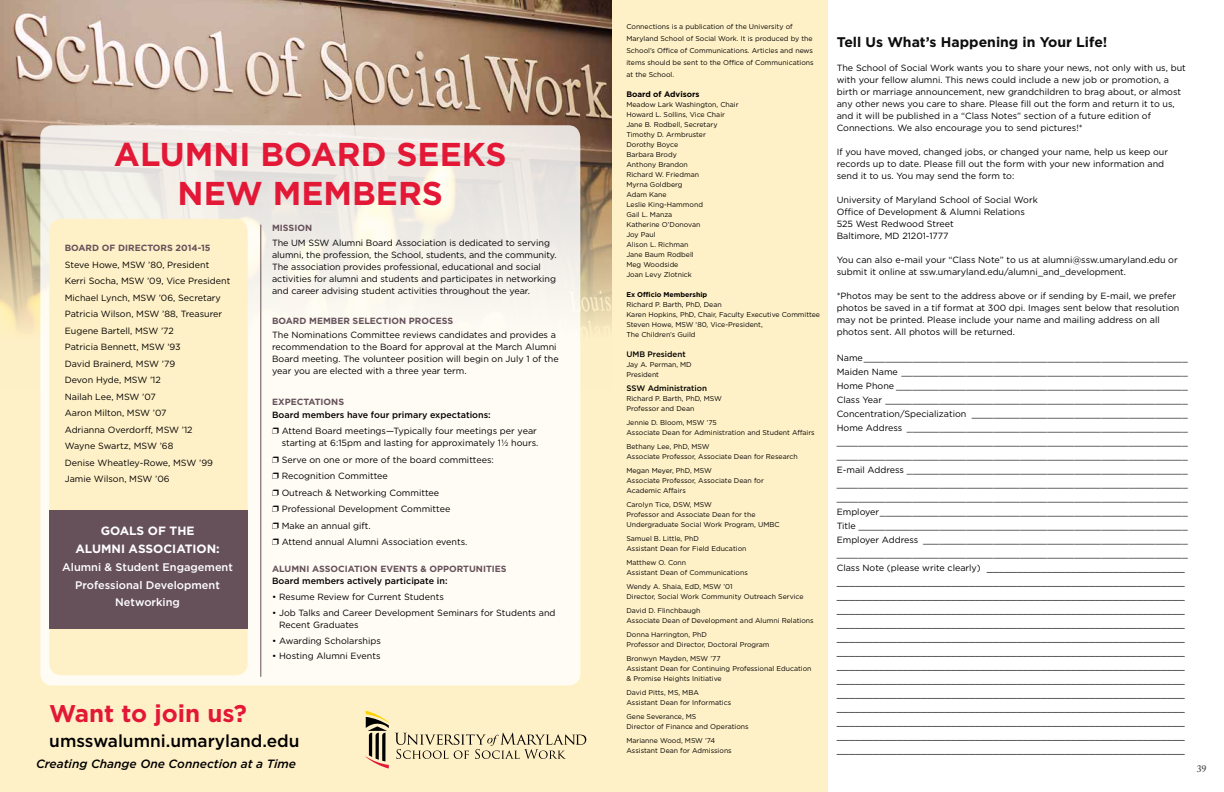
<style>
.page{position:relative;width:1224px;height:792px;background:#fff}
.page>*{position:absolute;margin:0;border:0;box-sizing:border-box;transform-origin:0 0}
.t1{font:700 33px/39.6px "Gotham";color:#e31837;text-align:center}
.t2{font:700 24.2px "Gotham";color:#e31837}
.t3{font:500 17.3px "Gotham";color:#000}
.t4{font:700 14px "Gotham";color:#0d0d0d}
.t5{font:italic 500 12px "Gotham";color:#000}
.t6{font:700 12px/18px "Gotham";color:#fff;text-align:center}
.t7{font:500 11px/17.7px "Gotham";color:#fff;text-align:center}
.t8{font:10px/14px "Gotham";color:#000;text-align:justify}
.t9{font:600 10px "Adobe Caslon Pro";color:#58595b}
.t10{font:9px/12px "Gotham";color:#000}
.t11{font:700 9px "Gotham";color:#66515b}
.t12{font:500 9px "Gotham";color:#000}
.t13{font:500 8px "Gotham";color:#000}
.t14{font:700 8px "Gotham";color:#000}
.t15{font:7px/10px "Gotham";color:#000}
.t16{font:700 7px "Gotham";color:#000}
.s1{font-weight:500}
.s2{font-size:9px}
</style>
<div class="page">
<div style="left:612px;top:0;width:216px;height:792px;background:#fff1c7"></div>
<div style="left:0;top:0;width:612px;height:792px;background:#fff1c7"></div>
<img style="left:0;top:0;width:612px;height:390px">
<svg style="left:395px;top:733px;width:191px;height:26px"></svg>
<svg style="left:366px;top:711px;width:23px;height:58px"></svg>
<svg style="left:40px;top:125px;width:540px;height:560px;background:#f9f6ef"></svg>
<hr style="left:260px;top:225px;width:1px;height:452px;background:#66515b">
<div style="left:49px;top:219px;width:199px;height:456px;background:#fff1c7;border-radius:12px"></div>
<div style="left:49px;top:510px;width:199px;height:119px;background:#66515b"></div>
<h1 class="t1" style="left:114px;top:134px;width:394px">ALUMNI BOARD SEEKS<br>NEW MEMBERS</h1>
<p class="t11" style="left:65px;top:242px;width:147px">BOARD OF DIRECTORS 2014-15</p>
<p class="t10" style="left:65px;top:256px;width:167px;line-height:16.5px">Steve Howe, MSW ’80, President<br>Kerri Socha, MSW ’09, Vice President<br>Michael Lynch, MSW ’06, Secretary<br>Patricia Wilson, MSW ’88, Treasurer<br>Eugene Bartell, MSW ’72<br>Patricia Bennett, MSW ’93<br>David Brainerd, MSW ’79<br>Devon Hyde, MSW ’12<br>Nailah Lee, MSW ’07<br>Aaron Milton, MSW ’07<br>Adrianna Overdorff, MSW ’12<br>Wayne Swartz, MSW ’68<br>Denise Wheatley-Rowe, MSW ’99<br>Jamie Wilson, MSW ’06</p>
<h3 class="t6" style="left:75px;top:522px;width:146px">GOALS OF THE<br>ALUMNI ASSOCIATION:</h3>
<p class="t7" style="left:62px;top:558px;width:172px">Alumni &amp; Student Engagement<br>Professional Development<br>Networking</p>
<p class="t11" style="left:272px;top:222px;width:42px">MISSION</p>
<p class="t10" style="left:272px;top:236px;width:286px">The UM SSW Alumni Board Association is dedicated to serving alumni, the profession, the School, students, and the community.<br>The association provides professional, educational and social activities for alumni and students and participates in networking and career advising student activities throughout the year.</p>
<p class="t11" style="left:272px;top:315px;width:183px">BOARD MEMBER SELECTION PROCESS</p>
<p class="t10" style="left:272px;top:329px;width:288px">The Nominations Committee reviews candidates and provides a recommendation to the Board for approval at the March Alumni Board meeting. The volunteer position will begin on July 1 of the year you are elected with a three year term.</p>
<p class="t11" style="left:272px;top:396px;width:73px">EXPECTATIONS</p>
<p class="t10" style="left:272px;top:406px;width:266px;line-height:16.5px"><span class="s1">Board members have four primary expectations:<br></span>❐ Attend Board meetings—Typically four meetings per year</p>
<p class="t10" style="left:272px;top:435px;width:268px;line-height:16.5px;text-indent:10px">starting at 6:15pm and lasting for approximately 1½ hours. ❐ Serve on one or more of the board committees:<br>❐ Recognition Committee<br>❐ Outreach &amp; Networking Committee<br>❐ Professional Development Committee<br>❐ Make an annual gift.<br>❐ Attend annual Alumni Association events.</p>
<p class="t11" style="left:272px;top:562px;width:236px">ALUMNI ASSOCIATION EVENTS &amp; OPPORTUNITIES</p>
<p class="t12" style="left:272px;top:575px;width:177px">Board members actively participate in:</p>
<p class="t10" style="left:272px;top:590px;width:173px">• Resume Review for Current Students</p>
<p class="t10" style="left:279px;top:607px;width:278px;text-indent:-7px">• Job Talks and Career Development Seminars for Students and<br>Recent Graduates</p>
<p class="t10" style="left:272px;top:634px;width:110px">• Awarding Scholarships</p>
<p class="t10" style="left:272px;top:649px;width:110px">• Hosting Alumni Events</p>
<h2 class="t2" style="left:49px;top:697px;width:199px">Want to join us?</h2>
<h3 class="t3" style="left:49px;top:729px;width:252px">umsswalumni.umaryland.edu</h3>
<h3 class="t5" style="left:36px;top:756px;width:262px">Creating Change One Connection at a Time</h3>
<p class="t15" style="left:626px;top:20px;width:189px;line-height:12px">Connections is a publication of the University of Maryland School of Social Work. It is produced by the School’s Office of Communications. Articles and news items should be sent to the Office of Communications at the School.</p>
<p class="t14" style="left:626px;top:89px;width:75px">Board of Advisors</p>
<p class="t15" style="left:626px;top:99px;width:114px">Meadow Lark Washington, Chair<br>Howard L. Sollins, Vice Chair<br>Jane B. Rodbell, Secretary<br>Timothy D. Armbruster<br>Dorothy Boyce<br>Barbara Brody<br>Anthony Brandon<br>Richard W. Friedman<br>Myrna Goldberg<br>Adam Kane<br>Leslie King-Hammond<br>Gail L. Manza<br>Katherine O’Donovan<br>Joy Paul<br>Alison L. Richman<br>Jane Baum Rodbell<br>Meg Woodside<br>Joan Levy Zlotnick</p>
<p class="t16" style="left:626px;top:290px;width:82px">Ex Officio Membership</p>
<p class="t15" style="left:626px;top:299px;width:195px">Richard P. Barth, PhD, Dean<br>Karen Hopkins, PhD, Chair, Faculty Executive Committee Steven Howe, MSW ‘80, Vice-President,<br>The Children’s Guild</p>
<p class="t13" style="left:626px;top:349px;width:61px">UMB President</p>
<p class="t15" style="left:626px;top:359px;width:67px">Jay A. Perman, MD<br>President</p>
<p class="t13" style="left:626px;top:383px;width:82px">SSW Administration</p>
<p class="t15" style="left:626px;top:393px;width:97px">Richard P. Barth, PhD, MSW<br>Professor and Dean</p>
<p class="t15" style="left:626px;top:417px;width:190px">Jennie D. Bloom, MSW ’75<br>Associate Dean for Administration and Student Affairs</p>
<p class="t15" style="left:626px;top:441px;width:173px">Bethany Lee, PhD, MSW<br>Associate Professor, Associate Dean for Research</p>
<p class="t15" style="left:626px;top:465px;width:139px">Megan Meyer, PhD, MSW<br>Associate Professor, Associate Dean for<br>Academic Affairs</p>
<p class="t15" style="left:626px;top:499px;width:155px">Carolyn Tice, DSW, MSW<br>Professor and Associate Dean for the<br>Undergraduate Social Work Program, UMBC</p>
<p class="t15" style="left:626px;top:533px;width:122px">Samuel B. Little, PhD<br>Assistant Dean for Field Education</p>
<p class="t15" style="left:626px;top:557px;width:123px">Matthew O. Conn<br>Assistant Dean of Communications</p>
<p class="t15" style="left:626px;top:581px;width:179px">Wendy A. Shaia, EdD, MSW ’01<br>Director, Social Work Community Outreach Service</p>
<p class="t15" style="left:626px;top:605px;width:189px">David D. Flinchbaugh<br>Associate Dean of Development and Alumni Relations</p>
<p class="t15" style="left:626px;top:629px;width:145px">Donna Harrington, PhD<br>Professor and Director, Doctoral Program</p>
<p class="t15" style="left:626px;top:653px;width:187px">Bronwyn Mayden, MSW ’77<br>Assistant Dean for Continuing Professional Education &amp; Promise Heights Initiative</p>
<p class="t15" style="left:626px;top:687px;width:106px">David Pitts, MS, MBA<br>Assistant Dean for Informatics</p>
<p class="t15" style="left:626px;top:711px;width:124px">Gene Severance, MS<br>Director of Finance and Operations</p>
<p class="t15" style="left:626px;top:735px;width:107px">Marianne Wood, MSW ’74<br>Assistant Dean for Admissions</p>
<h3 class="t4" style="left:837px;top:33px;width:272px">Tell Us What’s Happening in Your Life!</h3>
<p class="t10" style="left:837px;top:62px;width:351px">The School of Social Work wants you to share your news, not only with us, but with your fellow alumni. This news could include a new job or promotion, a birth or marriage announcement, new grandchildren to brag about, or almost any other news you care to share. Please fill out the form and return it to us, and it will be published in a “Class Notes” section of a future edition of Connections. We also encourage you to send pictures!*</p>
<p class="t10" style="left:837px;top:146px;width:333px">If you have moved, changed jobs, or changed your name, help us keep our records up to date. Please fill out the form with your new information and send it to us. You may send the form to:</p>
<p class="t10" style="left:837px;top:194px;width:203px">University of Maryland School of Social Work Office of Development &amp; Alumni Relations 525 West Redwood Street<br>Baltimore, MD 21201-1777</p>
<p class="t10" style="left:837px;top:254px;width:343px">You can also e-mail your “Class Note” to us at alumni@ssw.umaryland.edu or submit it online at ssw.umaryland.edu/alumni_and_development.</p>
<p class="t10" style="left:837px;top:290px;width:344px">*Photos may be sent to the address above or if sending by E-mail, we prefer photos be saved in a tif format at 300 dpi. Images sent below that resolution may not be printed. Please include your name and mailing address on all photos sent. All photos will be returned.</p>
<p class="t10" style="left:837px;top:351px;width:353px;line-height:14px;text-align:justify">Name____________________________________________________________ Maiden Name _____________________________________________________ Home Phone ______________________________________________________ Class Year ________________________________________________________ Concentration/Specialization ________________________________________ Home Address ____________________________________________________ _________________________________________________________________ _________________________________________________________________ E-mail Address ____________________________________________________ _________________________________________________________________ _________________________________________________________________ Employer_________________________________________________________ Title _____________________________________________________________ Employer Address _________________________________________________ _________________________________________________________________</p>
<p class="t8" style="left:837px;top:560px;width:350px"><span class="s2">Class Note (please write clearly)</span> _________________________________ __________________________________________________________ __________________________________________________________ __________________________________________________________ __________________________________________________________ __________________________________________________________ __________________________________________________________ __________________________________________________________ __________________________________________________________ __________________________________________________________ __________________________________________________________ __________________________________________________________ __________________________________________________________ __________________________________________________________</p>
<p class="t9" style="left:1197px;top:762px;width:11px">39</p>
</div>
